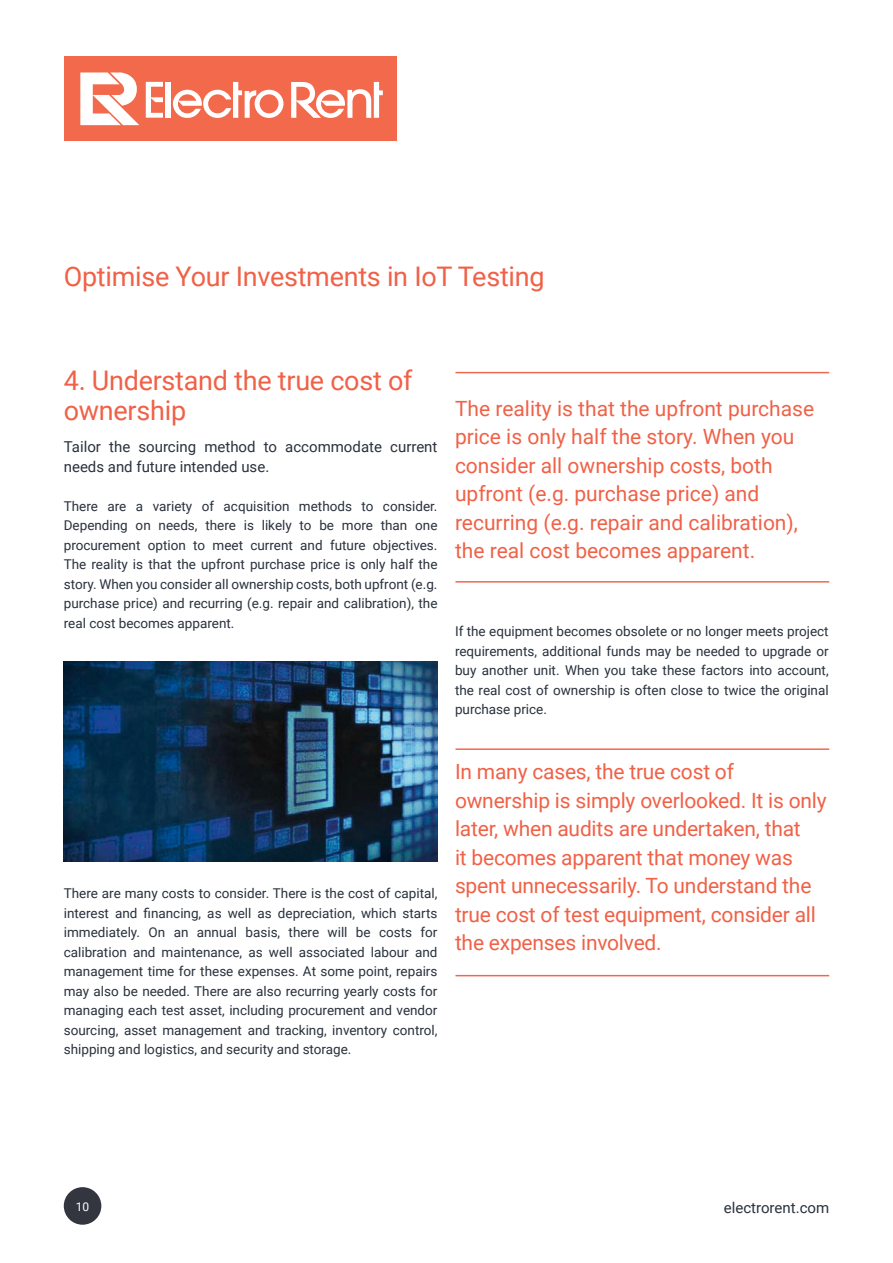
<style>
.page{position:relative;width:893px;height:1263px;background:#fff}
.page>*{position:absolute;margin:0;border:0;box-sizing:border-box;transform-origin:0 0}
.t1{font:27px/30px "Roboto";letter-spacing:-.01em;color:#f06147}
.t2{font:21px/28.5px "Roboto";letter-spacing:-.01em;color:#f06147}
.t3{font:15px/19.5px "Roboto";color:#29313c}
.t4{font:13.5px/19.5px "Roboto";color:#29313c;text-align:justify}
.t5{font:12px "Roboto";color:#fff}
</style>
<div class="page">
<div style="left:64px;top:1187px;width:37px;height:38px;background:#33363f;border-radius:50%"></div>
<div style="left:64px;top:56px;width:333px;height:85px;background:#f2694b"></div>
<svg style="left:291px;top:82px;width:92px;height:36px"></svg>
<svg style="left:146px;top:82px;width:17px;height:36px"></svg>
<div style="left:166px;top:82px;width:5px;height:36px;background:#fff"></div>
<svg style="left:173px;top:82px;width:111px;height:36px"></svg>
<svg style="left:80px;top:72px;width:59px;height:53px"></svg>
<hr style="left:455px;top:372px;width:374px;height:1px;background:#f2674f">
<hr style="left:455px;top:748px;width:374px;height:2px;background:#f2674f">
<hr style="left:455px;top:581px;width:374px;height:2px;background:#f2674f">
<hr style="left:455px;top:975px;width:374px;height:1px;background:#f2674f">
<img style="left:64px;top:662px;width:373px;height:199px">
<p class="t1" style="left:64px;top:260px;width:482px">Optimise Your Investments in IoT Testing</p>
<p class="t1" style="left:64px;top:364px;width:350px">4. Understand the true cost of ownership</p>
<p class="t3" style="left:64px;top:437px;width:375px">Tailor the sourcing method to accommodate current needs and future intended use.</p>
<p class="t4" style="left:64px;top:496px;width:375px">There are a variety of acquisition methods to consider.<br>Depending on needs, there is likely to be more than one procurement option to meet current and future objectives.<br>The reality is that the upfront purchase price is only half the story. When you consider all ownership costs, both upfront (e.g. purchase price) and recurring (e.g. repair and calibration), the real cost becomes apparent.</p>
<p class="t2" style="left:455px;top:393px;width:361px">The reality is that the upfront purchase price is only half the story. When you consider all ownership costs, both upfront (e.g. purchase price) and recurring (e.g. repair and calibration), the real cost becomes apparent.</p>
<p class="t4" style="left:455px;top:621px;width:375px">If the equipment becomes obsolete or no longer meets project requirements, additional funds may be needed to upgrade or buy another unit. When you take these factors into account, the real cost of ownership is often close to twice the original purchase price.</p>
<p class="t4" style="left:64px;top:883px;width:375px">There are many costs to consider. There is the cost of capital, interest and financing, as well as depreciation, which starts immediately. On an annual basis, there will be costs for calibration and maintenance, as well associated labour and management time for these expenses. At some point, repairs may also be needed. There are also recurring yearly costs for managing each test asset, including procurement and vendor sourcing, asset management and tracking, inventory control, shipping and logistics, and security and storage.</p>
<p class="t2" style="left:455px;top:757px;width:373px">In many cases, the true cost of ownership is simply overlooked. It is only later, when audits are undertaken, that<br>it becomes apparent that money was spent unnecessarily. To understand the true cost of test equipment, consider all the expenses involved.</p>
<p class="t5" style="left:76px;top:1198px;width:15px">10</p>
<p class="t3" style="left:724px;top:1197px;width:107px">electrorent.com</p>
</div>
